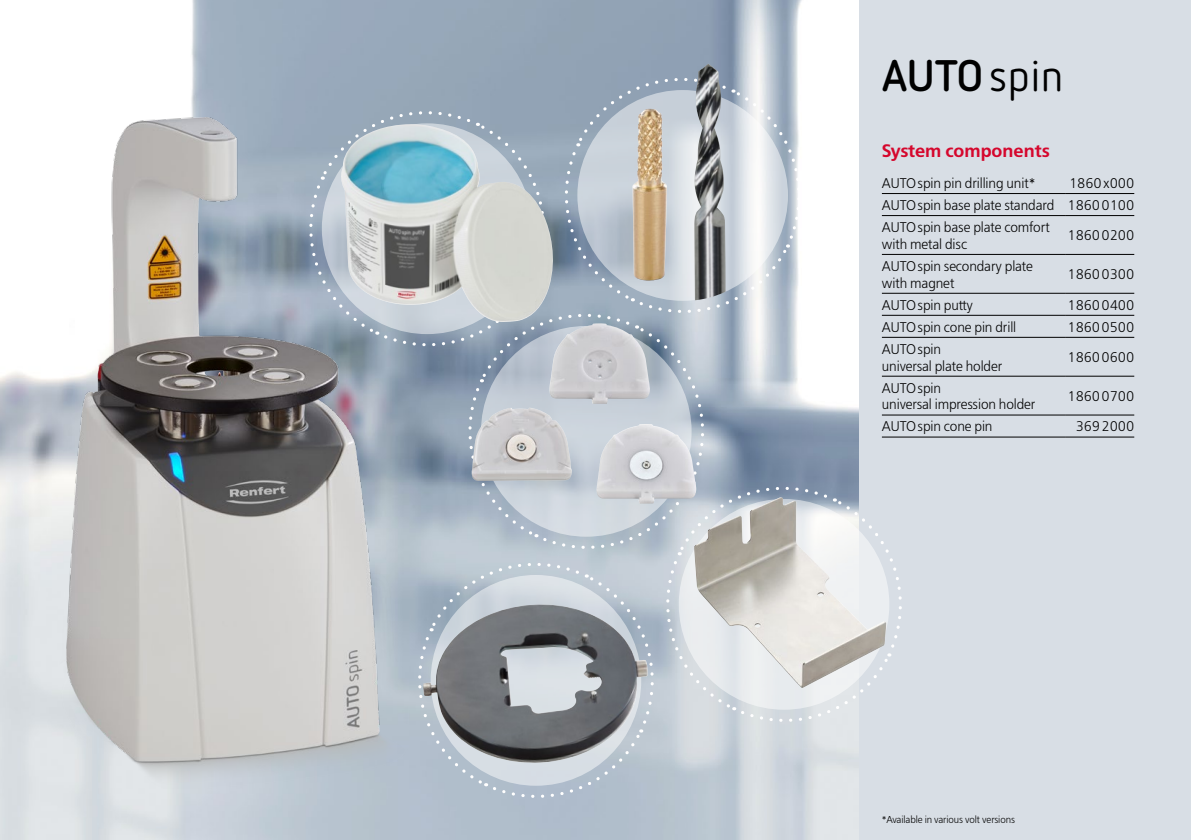
<style>
.page{position:relative;width:1191px;height:840px;background:#fff}
.page>*{position:absolute;margin:0;border:0;box-sizing:border-box;transform-origin:0 0}
.t1{font:700 44px "Netto Pro";color:#000}
.t2{font:600 18px "Free Set";color:#d5072d}
.t3{font:300 14px/16.8px "Free Set";letter-spacing:-.01em;color:#000;scale:.96 1}
.t4{font:300 10px "Free Set";letter-spacing:-.01em;color:#000;scale:.96 1}
.s1{font-weight:400}
</style>
<div class="page">
<img style="left:0;top:0;width:859px;height:839px">
<div style="left:859px;top:0;width:332px;height:839px;background:#d8dee5"></div>
<hr style="left:882px;top:193px;width:183px;height:1px;background:#000">
<hr style="left:1065px;top:193px;width:69px;height:1px;background:#000">
<hr style="left:882px;top:215px;width:183px;height:1px;background:#000">
<hr style="left:1065px;top:215px;width:69px;height:1px;background:#000">
<hr style="left:882px;top:254px;width:183px;height:1px;background:#000">
<hr style="left:1065px;top:254px;width:69px;height:1px;background:#000">
<hr style="left:882px;top:293px;width:183px;height:1px;background:#000">
<hr style="left:1065px;top:293px;width:69px;height:1px;background:#000">
<hr style="left:882px;top:315px;width:183px;height:1px;background:#000">
<hr style="left:1065px;top:315px;width:69px;height:1px;background:#000">
<hr style="left:882px;top:337px;width:183px;height:1px;background:#000">
<hr style="left:1065px;top:337px;width:69px;height:1px;background:#000">
<hr style="left:882px;top:375px;width:183px;height:1px;background:#000">
<hr style="left:1065px;top:375px;width:69px;height:1px;background:#000">
<hr style="left:882px;top:414px;width:183px;height:1px;background:#000">
<hr style="left:1065px;top:414px;width:69px;height:1px;background:#000">
<hr style="left:882px;top:436px;width:183px;height:1px;background:#000">
<hr style="left:1065px;top:436px;width:69px;height:1px;background:#000">
<img style="left:0;top:73px;width:298px;height:716px">
<svg style="left:298px;top:66px;width:615px;height:743px"></svg>
<div style="left:679px;top:498px;width:210px;height:211px;background:#eaedef;border-radius:50%"></div>
<img style="left:694px;top:497px;width:192px;height:191px">
<img style="left:549px;top:323px;width:101px;height:80px">
<img style="left:471px;top:407px;width:101px;height:73px">
<img style="left:596px;top:424px;width:100px;height:79px">
<img style="left:632px;top:109px;width:35px;height:171px">
<img style="left:694px;top:64px;width:31px;height:236px">
<h1 class="t1" style="left:882px;top:46px;width:183px">AUTO<span class="s1">spin</span></h1>
<p class="t2" style="left:882px;top:140px;width:170px">System components</p>
<p class="t3" style="left:882px;top:175px;width:161px">AUTOspin pin drilling unit*</p>
<p class="t3" style="left:882px;top:172px;width:264px;line-height:22px;text-align:justify;text-indent:187px">1860x000<br>AUTOspin base plate standard 18600100<br>AUTOspin base plate comfort</p>
<p class="t3" style="left:882px;top:236px;width:90px">with metal disc</p>
<p class="t3" style="left:1067px;top:227px;width:71px">18600200</p>
<p class="t3" style="left:882px;top:258px;width:159px">AUTOspin secondary plate with magnet</p>
<p class="t3" style="left:1067px;top:266px;width:71px">18600300</p>
<p class="t3" style="left:882px;top:296px;width:96px">AUTOspin putty</p>
<p class="t3" style="left:1067px;top:296px;width:71px">18600400</p>
<p class="t3" style="left:882px;top:318px;width:141px">AUTOspin cone pin drill</p>
<p class="t3" style="left:1067px;top:318px;width:71px">18600500</p>
<p class="t3" style="left:882px;top:340px;width:127px">AUTOspin<br>universal plate holder</p>
<p class="t3" style="left:1067px;top:349px;width:71px">18600600</p>
<p class="t3" style="left:882px;top:379px;width:162px">AUTOspin<br>universal impression holder</p>
<p class="t3" style="left:1067px;top:388px;width:71px">18600700</p>
<p class="t3" style="left:882px;top:418px;width:117px">AUTOspin cone pin</p>
<p class="t3" style="left:1075px;top:418px;width:62px">3692000</p>
<p class="t4" style="left:882px;top:812px;width:140px">*Available in various volt versions</p>
</div>
